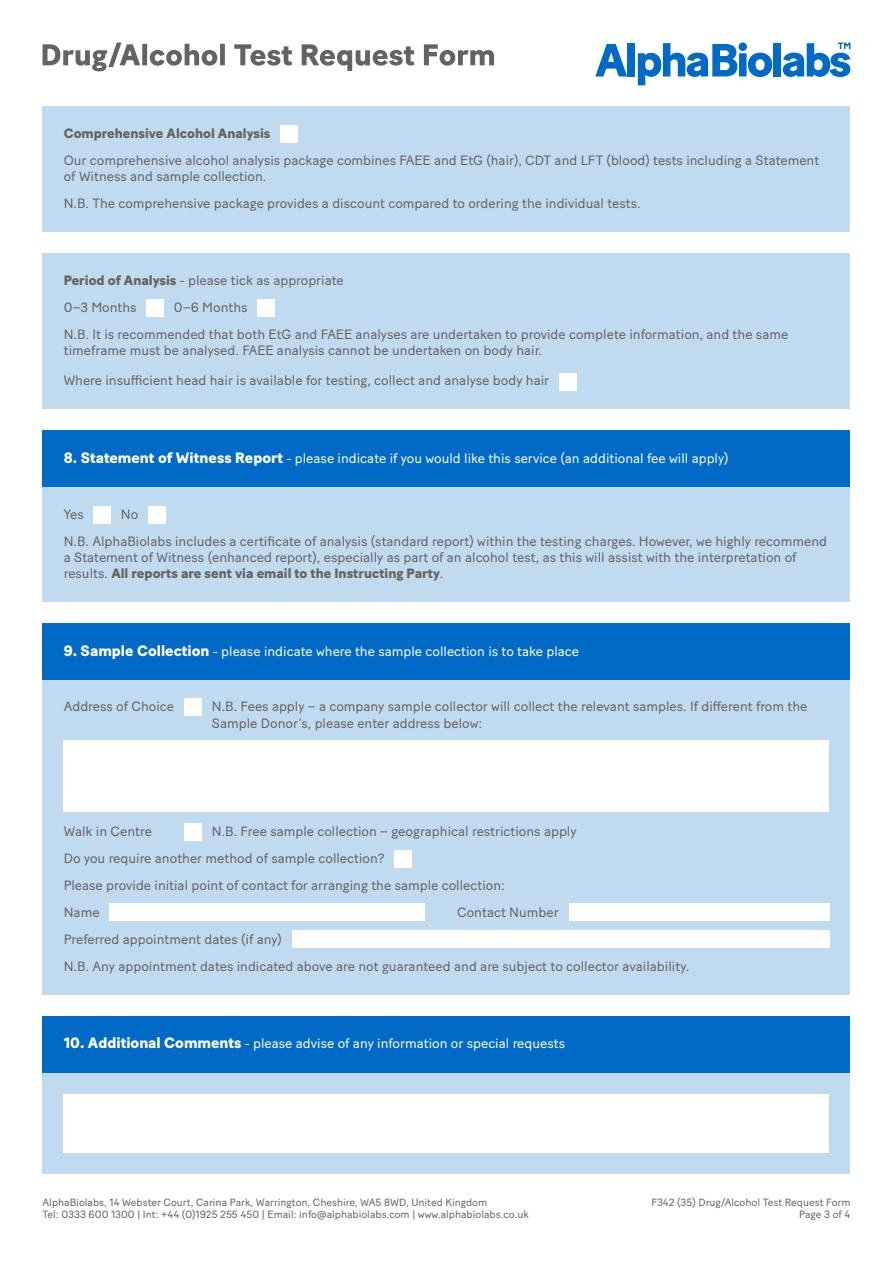
<style>
.page{position:relative;width:893px;height:1263px;background:#fff}
.page>*{position:absolute;margin:0;border:0;box-sizing:border-box;transform-origin:0 0}
.t1{font:13.5px/27px "Baton Turbo";color:#646363}
.t2{font:13.5px "Baton Turbo";color:#fff}
.t3{font:800 13.5px "Baton Turbo";color:#646363}
.t4{font:10.5px/12.6px "Baton Turbo";color:#646363}
.s1{font-weight:800}
.s2{font-weight:800;font-size:15px}
</style>
<div class="page">
<div style="left:43px;top:487px;width:807px;height:115px;background:#c0daf0"></div>
<div style="left:43px;top:431px;width:807px;height:56px;background:#006ac6"></div>
<div style="left:94px;top:506px;width:17px;height:17px;background:#fff"></div>
<div style="left:148px;top:506px;width:17px;height:17px;background:#fff"></div>
<div style="left:43px;top:107px;width:807px;height:125px;background:#c0daf0"></div>
<div style="left:281px;top:125px;width:17px;height:18px;background:#fff"></div>
<svg style="left:595px;top:44px;width:32px;height:32px"></svg>
<div style="left:627px;top:43px;width:8px;height:33px;background:#006ac6"></div>
<svg style="left:638px;top:43px;width:134px;height:42px"></svg>
<div style="left:774px;top:43px;width:7px;height:33px;background:#006ac6"></div>
<svg style="left:783px;top:43px;width:67px;height:34px"></svg>
<svg style="left:43px;top:43px;width:451px;height:28px"></svg>
<div style="left:43px;top:253px;width:807px;height:156px;background:#c0daf0"></div>
<div style="left:147px;top:299px;width:17px;height:17px;background:#fff"></div>
<div style="left:258px;top:299px;width:17px;height:17px;background:#fff"></div>
<div style="left:560px;top:373px;width:17px;height:17px;background:#fff"></div>
<div style="left:43px;top:680px;width:807px;height:314px;background:#c0daf0"></div>
<div style="left:43px;top:623px;width:807px;height:57px;background:#006ac6"></div>
<div style="left:64px;top:741px;width:765px;height:71px;background:#fff"></div>
<div style="left:184px;top:699px;width:17px;height:17px;background:#fff"></div>
<div style="left:184px;top:823px;width:17px;height:17px;background:#fff"></div>
<div style="left:110px;top:904px;width:315px;height:17px;background:#fff"></div>
<div style="left:292px;top:931px;width:537px;height:17px;background:#fff"></div>
<div style="left:569px;top:904px;width:260px;height:17px;background:#fff"></div>
<div style="left:43px;top:1072px;width:807px;height:102px;background:#c0daf0"></div>
<div style="left:43px;top:1016px;width:807px;height:56px;background:#006ac6"></div>
<div style="left:64px;top:1095px;width:765px;height:58px;background:#fff"></div>
<div style="left:395px;top:850px;width:17px;height:17px;background:#fff"></div>
<p class="t3" style="left:64px;top:123px;width:208px">Comprehensive Alcohol Analysis</p>
<p class="t1" style="left:64px;top:151px;width:757px;line-height:16.2px">Our comprehensive alcohol analysis package combines FAEE and EtG (hair), CDT and LFT (blood) tests including a Statement of Witness and sample collection.</p>
<p class="t1" style="left:64px;top:189px;width:578px">N.B. The comprehensive package provides a discount compared to ordering the individual tests.</p>
<p class="t1" style="left:64px;top:265px;width:281px"><span class="s1">Period of Analysis</span> - please tick as appropriate<br>0–3 Months</p>
<p class="t1" style="left:64px;top:292px;width:726px;text-indent:110px">0–6 Months<br>N.B. It is recommended that both EtG and FAEE analyses are undertaken to provide complete information, and the same</p>
<p class="t1" style="left:64px;top:336px;width:480px">timeframe must be analysed. FAEE analysis cannot be undertaken on body hair.</p>
<p class="t1" style="left:64px;top:366px;width:487px">Where insufficient head hair is available for testing, collect and analyse body hair</p>
<p class="t2" style="left:64px;top:448px;width:666px"><span class="s2">8. Statement of Witness Report</span> - please indicate if you would like this service (an additional fee will apply)</p>
<p class="t1" style="left:64px;top:499px;width:22px">Yes</p>
<p class="t1" style="left:64px;top:499px;width:765px;text-indent:57px">No<br>N.B. AlphaBiolabs includes a certificate of analysis (standard report) within the testing charges. However, we highly recommend</p>
<p class="t1" style="left:64px;top:548px;width:734px;line-height:16.2px">a Statement of Witness (enhanced report), especially as part of an alcohol test, as this will assist with the interpretation of results. <span class="s1">All reports are sent via email to the Instructing Party</span>.</p>
<p class="t2" style="left:64px;top:641px;width:517px"><span class="s2">9. Sample Collection</span> - please indicate where the sample collection is to take place</p>
<p class="t1" style="left:64px;top:692px;width:112px">Address of Choice</p>
<p class="t1" style="left:212px;top:697px;width:597px;line-height:16.2px">N.B. Fees apply – a company sample collector will collect the relevant samples. If different from the<br>Sample Donor’s, please enter address below:</p>
<p class="t1" style="left:64px;top:816px;width:627px">Walk in Centre<br>Do you require another method of sample collection?<br>Please provide initial point of contact for arranging the sample collection:<br>Name<br>Preferred appointment dates (if any)<br>N.B. Any appointment dates indicated above are not guaranteed and are subject to collector availability.</p>
<p class="t1" style="left:212px;top:816px;width:366px">N.B. Free sample collection – geographical restrictions apply</p>
<p class="t1" style="left:457px;top:897px;width:103px">Contact Number</p>
<p class="t2" style="left:64px;top:1033px;width:503px"><span class="s2">10. Additional Comments</span> - please advise of any information or special requests</p>
<p class="t4" style="left:43px;top:1195px;width:488px">AlphaBiolabs, 14 Webster Court, Carina Park, Warrington, Cheshire, WA5 8WD, United Kingdom<br>Tel: 0333 600 1300 | Int: +44 (0)1925 255 450 | Email: info@alphabiolabs.com | www.alphabiolabs.co.uk</p>
<p class="t4" style="left:651px;top:1195px;width:201px;text-align:right">F342 (35) Drug/Alcohol Test Request Form<br>Page 3 of 4</p>
</div>
